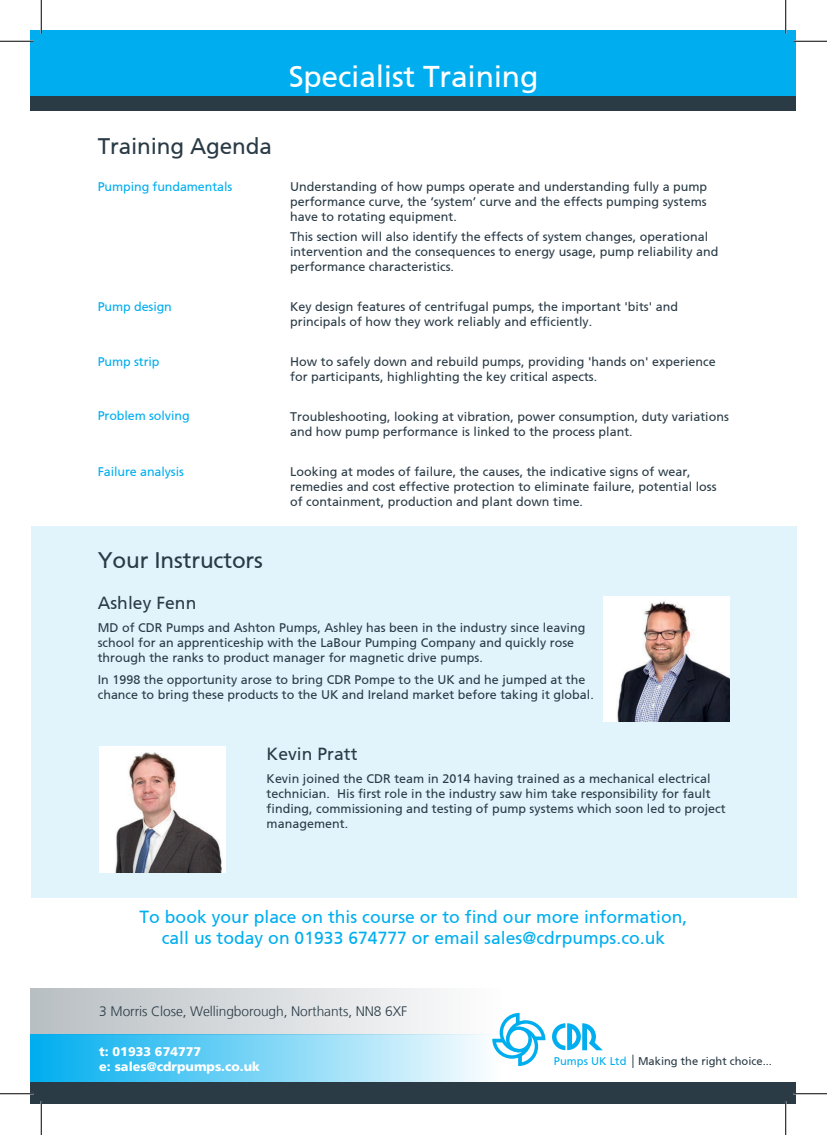
<style>
.page{position:relative;width:827px;height:1135px;background:#fff}
.page>*{position:absolute;margin:0;border:0;box-sizing:border-box;transform-origin:0 0}
.t1{font:30px "Frutiger CE";letter-spacing:-.005em;color:#fff}
.t2{font:22.5px "Frutiger CE";letter-spacing:-.005em;color:#2a3b46}
.t3{font:17.5px/21px "Frutiger CE";color:#00aeef;text-align:center}
.t4{font:17.5px "Frutiger CE";color:#2a3b46}
.t5{font:300 13.75px "Frutiger LT";letter-spacing:-.005em;color:#2a3b46}
.t6{font:900 12.62px/15.1px "Frutiger";color:#fff}
.t7{font:12.5px/15px "Frutiger CE";color:#2a3b46}
.t8{font:12.5px "Frutiger CE";letter-spacing:-.005em;color:#00aeef}
.t9{font:11.12px "Frutiger CE";color:#2a3b46}
.s1{color:#00aeef}
</style>
<div class="page">
<div style="left:31px;top:526px;width:765px;height:371px;background:#e1f4fc"></div>
<div style="left:31px;top:31px;width:765px;height:66px;background:#00aeef"></div>
<div style="left:31px;top:96px;width:765px;height:14px;background:#2a3b46"></div>
<div style="left:31px;top:988px;width:471px;height:47px;background:linear-gradient(to right,#b8bec2,#fefefe)"></div>
<div style="left:31px;top:1035px;width:469px;height:47px;background:linear-gradient(to right,#00adef,#fdfefe)"></div>
<div style="left:31px;top:1082px;width:765px;height:22px;background:#2a3b46"></div>
<svg style="left:492px;top:1013px;width:53px;height:53px"></svg>
<svg style="left:552px;top:1023px;width:51px;height:27px"></svg>
<svg style="left:632px;top:1055px;width:1px;height:13px"></svg>
<img style="left:603px;top:596px;width:126px;height:126px">
<img style="left:99px;top:747px;width:126px;height:126px">
<hr style="left:0;top:40px;width:34px;height:2px;background:#fff">
<hr style="left:793px;top:40px;width:34px;height:2px;background:#fff">
<hr style="left:40px;top:0;width:2px;height:34px;background:#fff">
<hr style="left:40px;top:1101px;width:2px;height:34px;background:#fff">
<hr style="left:0;top:41px;width:34px;height:1px;background:#000">
<hr style="left:793px;top:41px;width:34px;height:1px;background:#000">
<hr style="left:0;top:1093px;width:34px;height:1px;background:#000">
<hr style="left:793px;top:1093px;width:34px;height:1px;background:#000">
<hr style="left:41px;top:0;width:1px;height:34px;background:#000">
<hr style="left:41px;top:1101px;width:1px;height:34px;background:#000">
<hr style="left:785px;top:0;width:1px;height:34px;background:#000">
<hr style="left:785px;top:1101px;width:1px;height:34px;background:#000">
<h2 class="t2" style="left:98px;top:133px;width:176px">Training Agenda</h2>
<h1 class="t1" style="left:289px;top:59px;width:251px">Specialist Training</h1>
<p class="t8" style="left:98px;top:179px;width:136px">Pumping fundamentals</p>
<p class="t7" style="left:290px;top:179px;width:418px;text-align:justify">Understanding of how pumps operate and understanding fully a pump performance curve, the ‘system’ curve and the effects pumping systems have to rotating equipment.</p>
<p class="t7" style="left:290px;top:229px;width:430px">This section will also identify the effects of system changes, operational intervention and the consequences to energy usage, pump reliability and performance characteristics.</p>
<p class="t7" style="left:290px;top:299px;width:389px">Key design features of centrifugal pumps, the important 'bits' and principals of how they work reliably and efficiently.</p>
<p class="t7" style="left:290px;top:354px;width:427px">How to safely down and rebuild pumps, providing 'hands on' experience for participants, highlighting the key critical aspects.</p>
<p class="t7" style="left:290px;top:409px;width:440px">Troubleshooting, looking at vibration, power consumption, duty variations and how pump performance is linked to the process plant.</p>
<p class="t7" style="left:290px;top:464px;width:428px">Looking at modes of failure, the causes, the indicative signs of wear, remedies and cost effective protection to eliminate failure, potential loss of containment, production and plant down time.</p>
<p class="t8" style="left:98px;top:299px;width:76px">Pump design</p>
<p class="t8" style="left:98px;top:354px;width:63px">Pump strip</p>
<p class="t8" style="left:98px;top:409px;width:93px">Problem solving</p>
<p class="t8" style="left:98px;top:464px;width:88px">Failure analysis</p>
<h2 class="t2" style="left:98px;top:547px;width:167px">Your Instructors</h2>
<h3 class="t4" style="left:98px;top:593px;width:100px">Ashley Fenn</h3>
<p class="t7" style="left:98px;top:620px;width:489px">MD of CDR Pumps and Ashton Pumps, Ashley has been in the industry since leaving school for an apprenticeship with the LaBour Pumping Company and quickly rose through the ranks to product manager for magnetic drive pumps.</p>
<p class="t7" style="left:98px;top:672px;width:497px">In 1998 the opportunity arose to bring CDR Pompe to the UK and he jumped at the chance to bring these products to the UK and Ireland market before taking it global.</p>
<h3 class="t4" style="left:267px;top:744px;width:92px">Kevin Pratt</h3>
<p class="t7" style="left:267px;top:771px;width:460px">Kevin joined the CDR team in 2014 having trained as a mechanical electrical technician. His first role in the industry saw him take responsibility for fault finding, commissioning and testing of pump systems which soon led to project management.</p>
<h3 class="t3" style="left:139px;top:906px;width:549px">To book your place on this course or to find our more information, call us today on 01933 674777 or email sales@cdrpumps.co.uk</h3>
<p class="t5" style="left:99px;top:1004px;width:309px">3 Morris Close, Wellingborough, Northants, NN8 6XF</p>
<p class="t6" style="left:99px;top:1044px;width:162px">t: 01933 674777<br>e: sales@cdrpumps.co.uk</p>
<p class="t9" style="left:554px;top:1055px;width:219px"><span class="s1">Pumps UK Ltd</span> Making the right choice...</p>
</div>
